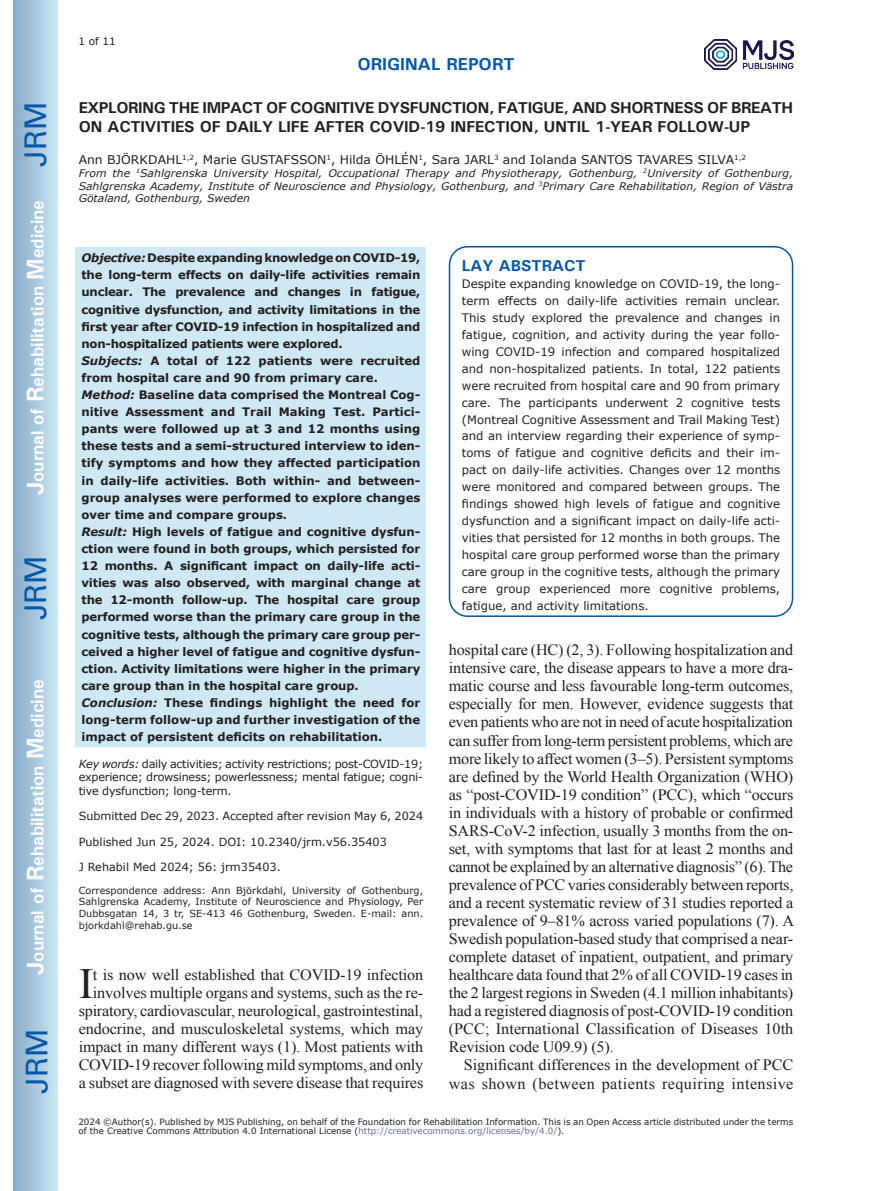
<style>
.page{position:relative;width:872px;height:1191px;background:#fff}
.page>*{position:absolute;margin:0;border:0;box-sizing:border-box;transform-origin:0 0}
.t1{font:42.9px "Times New Roman";color:#231f20}
.t2{font:30px "Univers";color:#0157a8}
.t3{font:700 18px "Univers";color:#fff}
.t4{font:700 17.25px "Univers";color:#0157a8}
.t5{font:15.75px/18px "Times New Roman";letter-spacing:-.01em;color:#231f20;text-align:right}
.t6{font:700 15.75px/18.9px "Univers";letter-spacing:-.025em;color:#231f20}
.t7{font:15.75px/18px "Times New Roman";letter-spacing:.025em;color:#231f20;text-align:right}
.t8{font:700 15.75px "Univers";color:#0157a8}
.t9{font:12px "Verdana";color:#231f20}
.t10{font:700 11.7px/17.1px "Verdana";letter-spacing:-.01em;color:#231f20}
.t11{font:11.7px/17px "Verdana";color:#231f20;text-align:justify}
.t12{font:11.25px/13.5px "Verdana";color:#231f20;text-align:justify}
.t13{font:italic 10.5px/12.8px "Verdana";color:#231f20;text-align:justify}
.t14{font:10.5px "Verdana";color:#231f20}
.t15{font:9.75px/11.7px "Verdana";color:#231f20;text-align:justify}
.t16{font:8.7px/9px "Verdana";color:#231f20}
.s1{font-size:24px}
.s2{font-style:italic}
.s3{color:#656da9}
</style>
<div class="page">
<div style="left:14px;top:0;width:43px;height:1191px;background:linear-gradient(to right,#88acca,#cbe5f2)"></div>
<img style="left:704px;top:40px;width:89px;height:30px">
<div style="left:75px;top:247px;width:351px;height:500px;background:#cee8f4"></div>
<div style="left:449px;top:246px;width:344px;height:371px;border:2px solid #0157a8;border-radius:18px"></div>
<h2 class="t2" style="left:18px;top:167px;width:67px;rotate:-90deg">JRM</h2>
<p class="t3" style="left:26px;top:495px;width:297px;rotate:-90deg"><span class="s1">J</span>ournal of <span class="s1">R</span>ehabilitation <span class="s1">M</span>edicine</p>
<h2 class="t2" style="left:18px;top:620px;width:67px;rotate:-90deg">JRM</h2>
<p class="t3" style="left:26px;top:974px;width:297px;rotate:-90deg"><span class="s1">J</span>ournal of <span class="s1">R</span>ehabilitation <span class="s1">M</span>edicine</p>
<h2 class="t2" style="left:19px;top:1093px;width:67px;rotate:-90deg">JRM</h2>
<p class="t14" style="left:78px;top:35px;width:39px">1 of 11</p>
<p class="t4" style="left:357px;top:53px;width:159px">ORIGINAL REPORT</p>
<p class="t6" style="left:79px;top:98px;width:716px">EXPLORING THE IMPACT OF COGNITIVE DYSFUNCTION, FATIGUE, AND SHORTNESS OF BREATH<br>ON ACTIVITIES OF DAILY LIFE AFTER COVID-19 INFECTION, UNTIL 1-YEAR FOLLOW-UP</p>
<p class="t9" style="left:79px;top:152px;width:668px">Ann BJÖRKDAHL<sup>1,2</sup>, Marie GUSTAFSSON<sup>1</sup>, Hilda ÖHLÉN<sup>1</sup>, Sara JARL<sup>3</sup> and Iolanda SANTOS TAVARES SILVA<sup>1,2</sup></p>
<p class="t13" style="left:79px;top:167px;width:716px">From the <sup>1</sup>Sahlgrenska University Hospital, Occupational Therapy and Physiotherapy, Gothenburg, <sup>2</sup>University of Gothenburg, Sahlgrenska Academy, Institute of Neuroscience and Physiology, Gothenburg, and <sup>3</sup>Primary Care Rehabilitation, Region of Västra Götaland, Gothenburg, Sweden</p>
<p class="t10" style="left:81px;top:249px;width:340px"><span class="s2">Objective:</span> Despite expanding knowledge on COVID-19, the long-term effects on daily-life activities remain unclear. The prevalence and changes in fatigue, cognitive dysfunction, and activity limitations in the first year after COVID-19 infection in hospitalized and non-hospitalized patients were explored.<br><span class="s2">Subjects:</span> A total of 122 patients were recruited from hospital care and 90 from primary care.<br><span class="s2">Method:</span> Baseline data comprised the Montreal Cog&shy;nitive Assessment and Trail Making Test. Partici&shy;pants were followed up at 3 and 12 months using these tests and a semi-structured interview to iden&shy;tify symptoms and how they affected participation in daily-life activities. Both within- and between&shy;group analyses were performed to explore changes over time and compare groups.<br><span class="s2">Result:</span> High levels of fatigue and cognitive dysfun&shy;ction were found in both groups, which persisted for 12 months. A significant impact on daily-life acti&shy;vities was also observed, with marginal change at the 12-month follow-up. The hospital care group performed worse than the primary care group in the cognitive tests, although the primary care group per&shy;ceived a higher level of fatigue and cognitive dysfun&shy;ction. Activity limitations were higher in the primary care group than in the hospital care group.<br><span class="s2">Conclusion:</span> These findings highlight the need for long-term follow-up and further investigation of the impact of persistent deficits on rehabilitation.</p>
<p class="t12" style="left:79px;top:757px;width:346px"><span class="s2">Key words:</span> daily activities; activity restrictions; post-COVID-19; experience; drowsiness; powerlessness; mental fatigue; cogni&shy;tive dysfunction; long-term.</p>
<p class="t12" style="left:79px;top:809px;width:346px">Submitted Dec 29, 2023. Accepted after revision May 6, 2024</p>
<p class="t12" style="left:79px;top:835px;width:310px">Published Jun 25, 2024. DOI: 10.2340/jrm.v56.35403</p>
<p class="t12" style="left:79px;top:860px;width:204px">J Rehabil Med 2024; 56: jrm35403.</p>
<p class="t15" style="left:79px;top:884px;width:346px">Correspondence address: Ann Björkdahl, University of Gothenburg, Sahlgrenska Academy, Institute of Neuroscience and Physiology, Per Dubbsgatan 14, 3 tr, SE-413 46 Gothenburg, Sweden. E-mail: ann. bjorkdahl@rehab.gu.se</p>
<h1 class="t1" style="left:79px;top:955px;width:16px">I</h1>
<p class="t5" style="left:79px;top:966px;width:346px">t is now well established that COVID-19 infection involves multiple organs and systems, such as the re&shy;spiratory, cardiovascular, neurological, gastrointestinal, endocrine, and musculoskeletal systems, which may impact in many different ways (1). Most patients with COVID-19 recover following mild symptoms, and only a subset are diagnosed with severe disease that requires</p>
<p class="t8" style="left:462px;top:255px;width:125px">LAY ABSTRACT</p>
<p class="t11" style="left:462px;top:275px;width:320px">Despite expanding knowledge on COVID-19, the long&shy;term effects on daily-life activities remain unclear.<br>This study explored the prevalence and changes in fatigue, cognition, and activity during the year follo&shy;wing COVID-19 infection and compared hospitalized and non-hospitalized patients. In total, 122 patients were recruited from hospital care and 90 from primary care. The participants underwent 2 cognitive tests (Montreal Cognitive Assessment and Trail Making Test) and an interview regarding their experience of symp&shy;toms of fatigue and cognitive deficits and their im&shy;pact on daily-life activities. Changes over 12 months were monitored and compared between groups. The findings showed high levels of fatigue and cognitive dysfunction and a significant impact on daily-life acti&shy;vities that persisted for 12 months in both groups. The hospital care group performed worse than the primary care group in the cognitive tests, although the primary care group experienced more cognitive problems, fatigue, and activity limitations.</p>
<p class="t5" style="left:449px;top:641px;width:347px;text-align:justify">hospital care (HC) (2, 3). Following hospitalization and intensive care, the disease appears to have a more dra&shy;matic course and less favourable long-term outcomes, especially for men. However, evidence suggests that even patients who are not in need of acute hospitalization can suffer from long-term persistent problems, which are more likely to affect women (3–5). Persistent symptoms are defined by the World Health Organization (WHO) as “post-COVID-19 condition” (PCC), which “occurs in individuals with a history of probable or confirmed SARS-CoV-2 infection, usually 3 months from the on&shy;set, with symptoms that last for at least 2 months and cannot be explained by an alternative diagnosis” (6). The prevalence of PCC varies considerably between reports, and a recent systematic review of 31 studies reported a prevalence of 9–81% across varied populations (7). A Swedish population-based study that comprised a near&shy;complete dataset of inpatient, outpatient, and primary healthcare data found that 2% of all COVID-19 cases in the 2 largest regions in Sweden (4.1 million inhabitants) had a registered diagnosis of post-COVID-19 condition (PCC; International Classification of Diseases 10th Revision code U09.9) (5).</p>
<p class="t7" style="left:449px;top:1056px;width:346px">Significant differences in the development of PCC was shown (between patients requiring intensive</p>
<p class="t16" style="left:78px;top:1117px;width:716px">2024 ©Author(s). Published by MJS Publishing, on behalf of the Foundation for Rehabilitation Information. This is an Open Access article distributed under the terms of the Creative Commons Attribution 4.0 International License (<span class="s3">http://creativecommons.org/licenses/by/4.0/</span>).</p>
</div>
